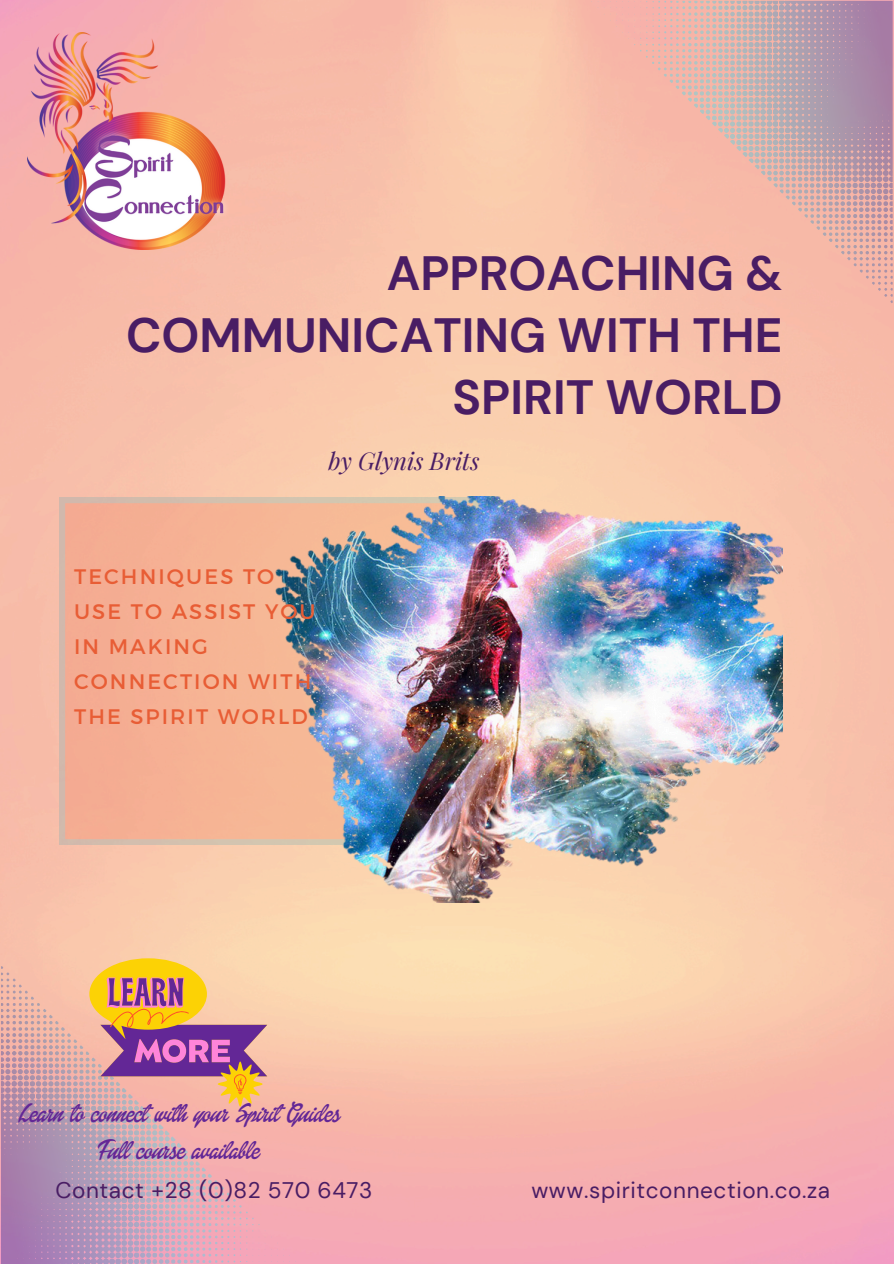
<style>
.page{position:relative;width:894px;height:1264px;background:#fff}
.page>*{position:absolute;margin:0;border:0;box-sizing:border-box;transform-origin:0 0}
.t1{font:700 48px/61.8px "DM Sans";color:#491d64;text-align:right}
.t2{font:27px/37.2px "Dollie Script Personal Use";color:#632796;text-align:center}
.t3{font:italic 24px "Playfair Display";color:#491d64}
.t4{font:22.5px "DM Sans";letter-spacing:.025em;color:#491d64}
.t5{font:21px/34.8px "Montserrat";letter-spacing:.1em;color:#e85d35}
</style>
<div class="page">
<img style="left:0;top:0;width:893px;height:1263px">
<svg style="left:1px;top:965px;width:301px;height:298px;background:#d6a7b1"></svg>
<svg style="left:591px;top:1px;width:301px;height:302px;background:#dfb0aa"></svg>
<div style="left:59px;top:497px;width:159px;height:347px;background:#f5ae94"></div>
<img style="left:28px;top:32px;width:206px;height:217px">
<svg style="left:89px;top:958px;width:178px;height:148px;background:#d29983"></svg>
<img style="left:218px;top:496px;width:564px;height:406px">
<p class="t1" style="left:126px;top:242px;width:657px">APPROACHING &amp;<br>COMMUNICATING WITH THE<br>SPIRIT WORLD</p>
<p class="t3" style="left:328px;top:444px;width:153px">by Glynis Brits</p>
<h3 class="t5" style="left:74px;top:558px;width:243px">TECHNIQUES TO<br>USE TO ASSIST YOU<br>IN MAKING<br>CONNECTION WITH<br>THE SPIRIT WORLD</h3>
<p class="t2" style="left:18px;top:1096px;width:323px">Learn to connect with your Spirit Guides<br>Full course available</p>
<p class="t4" style="left:55px;top:1175px;width:318px">Contact +28 (0)82 570 6473</p>
<p class="t4" style="left:531px;top:1175px;width:300px">www.spiritconnection.co.za</p>
</div>
